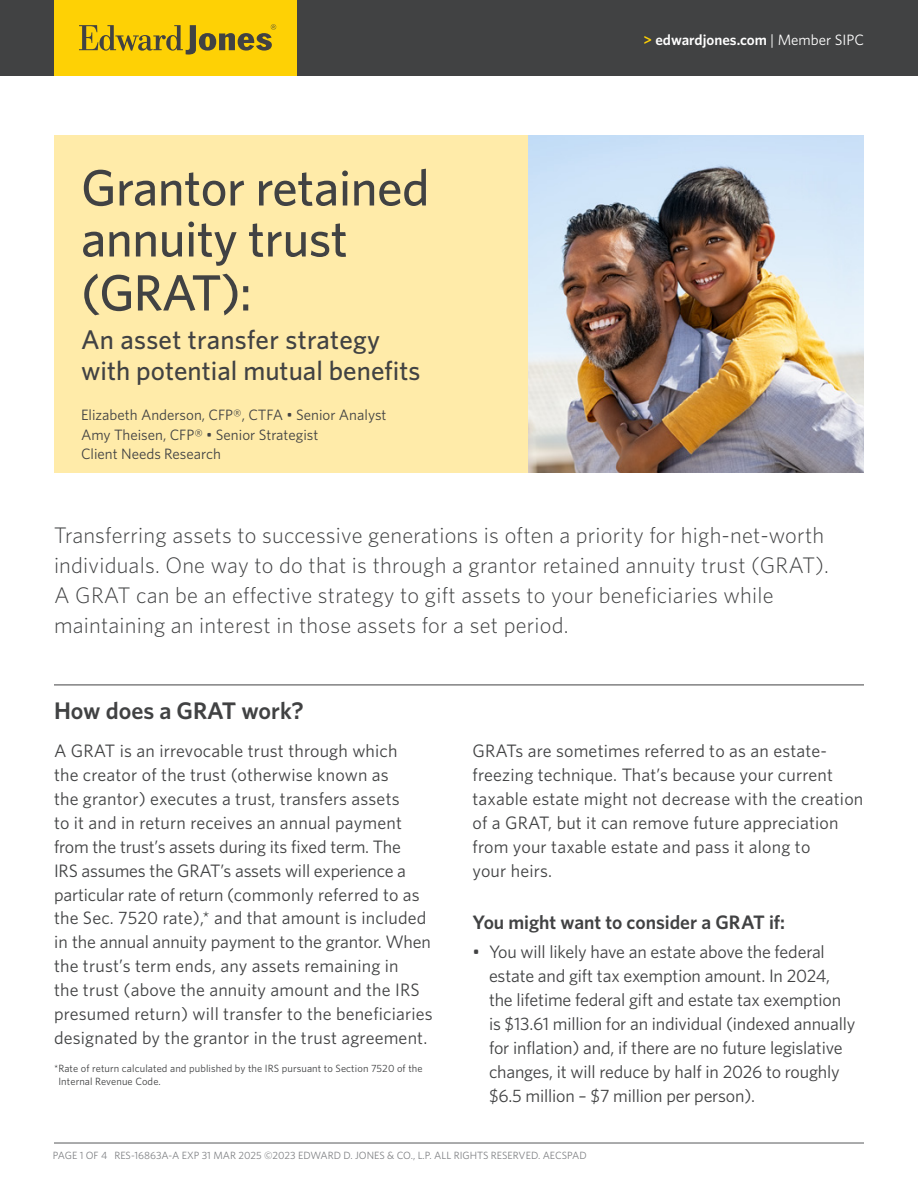
<style>
.page{position:relative;width:918px;height:1188px;background:#fff}
.page>*{position:absolute;margin:0;border:0;box-sizing:border-box;transform-origin:0 0}
.Headline{font:500 51px/52.5px "Whitney";letter-spacing:-.01em;color:#414243}
.Headline_-_Subhead{font:500 27px/31.5px "Whitney";color:#414243}
.Body_-_Section_Header_Line_above{font:600 24px "Whitney";color:#414243}
.Body_-_Lead-in{font:300 22.5px/30px "Whitney";letter-spacing:.01em;color:#414243}
.Body_-_Subheads{font:600 19.5px "Whitney";letter-spacing:-.005em;color:#414243}
.Body{font:18px/24px "Whitney";letter-spacing:.005em;color:#414243}
.Byline_Author{font:15px/19.5px "Whitney";color:#414243}
.Website{font:600 15px "Whitney";color:#fff}
.Disclaimers{font:10.5px/13.5px "Whitney";letter-spacing:.01em;color:#414243}
.Job_Number{font:10.5px "Whitney";color:#808285}
.s1{color:#fed105}
.s2{font-weight:400}
</style>
<div class="page">
<hr style="left:54px;top:1143px;width:810px;height:1px;background:#57585a">
<hr style="left:54px;top:685px;width:810px;height:1px;background:#414243">
<div style="left:54px;top:135px;width:474px;height:337px;background:#ffeba9"></div>
<img style="left:528px;top:135px;width:336px;height:337px">
<div style="left:0;top:0;width:918px;height:75px;background:#414243"></div>
<div style="left:54px;top:0;width:243px;height:75px;background:#fed105"></div>
<svg style="left:79px;top:24px;width:197px;height:31px"></svg>
<p class="Headline" style="left:81px;top:161px;width:350px">Grantor retained annuity trust (GRAT):</p>
<p class="Headline_-_Subhead" style="left:81px;top:323px;width:341px">An asset transfer strategy with potential mutual benefits</p>
<p class="Byline_Author" style="left:81px;top:405px;width:307px">Elizabeth Anderson, CFP®, CTFA • Senior Analyst<br>Amy Theisen, CFP® • Senior Strategist<br>Client Needs Research</p>
<p class="Website" style="left:644px;top:30px;width:222px"><span class="s1">&gt;</span> edwardjones.com <span class="s2">| Member SIPC</span></p>
<p class="Body_-_Lead-in" style="left:54px;top:519px;width:777px">Transferring assets to successive generations is often a priority for high-net-worth individuals. One way to do that is through a grantor retained annuity trust (GRAT).<br>A GRAT can be an effective strategy to gift assets to your beneficiaries while maintaining an interest in those assets for a set period.</p>
<p class="Body_-_Section_Header_Line_above" style="left:54px;top:695px;width:251px">How does a GRAT work?</p>
<p class="Body" style="left:54px;top:738px;width:380px">A GRAT is an irrevocable trust through which<br>the creator of the trust (otherwise known as<br>the grantor) executes a trust, transfers assets<br>to it and in return receives an annual payment from the trust’s assets during its fixed term. The<br>IRS assumes the GRAT’s assets will experience a particular rate of return (commonly referred to as the Sec. 7520 rate),* and that amount is included in the annual annuity payment to the grantor. When the trust’s term ends, any assets remaining in<br>the trust (above the annuity amount and the IRS presumed return) will transfer to the beneficiaries designated by the grantor in the trust agreement.</p>
<p class="Disclaimers" style="left:58px;top:1061px;width:366px;text-indent:-4px">*Rate of return calculated and published by the IRS pursuant to Section 7520 of the<br>Internal Revenue Code.</p>
<p class="Body" style="left:472px;top:738px;width:392px">GRATs are sometimes referred to as an estate&shy;freezing technique. That’s because your current taxable estate might not decrease with the creation of a GRAT, but it can remove future appreciation from your taxable estate and pass it along to<br>your heirs.</p>
<p class="Body_-_Subheads" style="left:472px;top:909px;width:314px">You might want to consider a GRAT if:</p>
<p class="Body" style="left:489px;top:939px;width:368px;text-indent:-16px">• You will likely have an estate above the federal estate and gift tax exemption amount. In 2024, the lifetime federal gift and estate tax exemption is $13.61 million for an individual (indexed annually for inflation) and, if there are no future legislative changes, it will reduce by half in 2026 to roughly $6.5 million – $7 million per person).</p>
<p class="Job_Number" style="left:53px;top:1148px;width:535px">PAGE 1 OF 4 RES-16863A-A EXP 31 MAR 2025 ©2023 EDWARD D. JONES &amp; CO., L.P. ALL RIGHTS RESERVED. AECSPAD</p>
</div>
